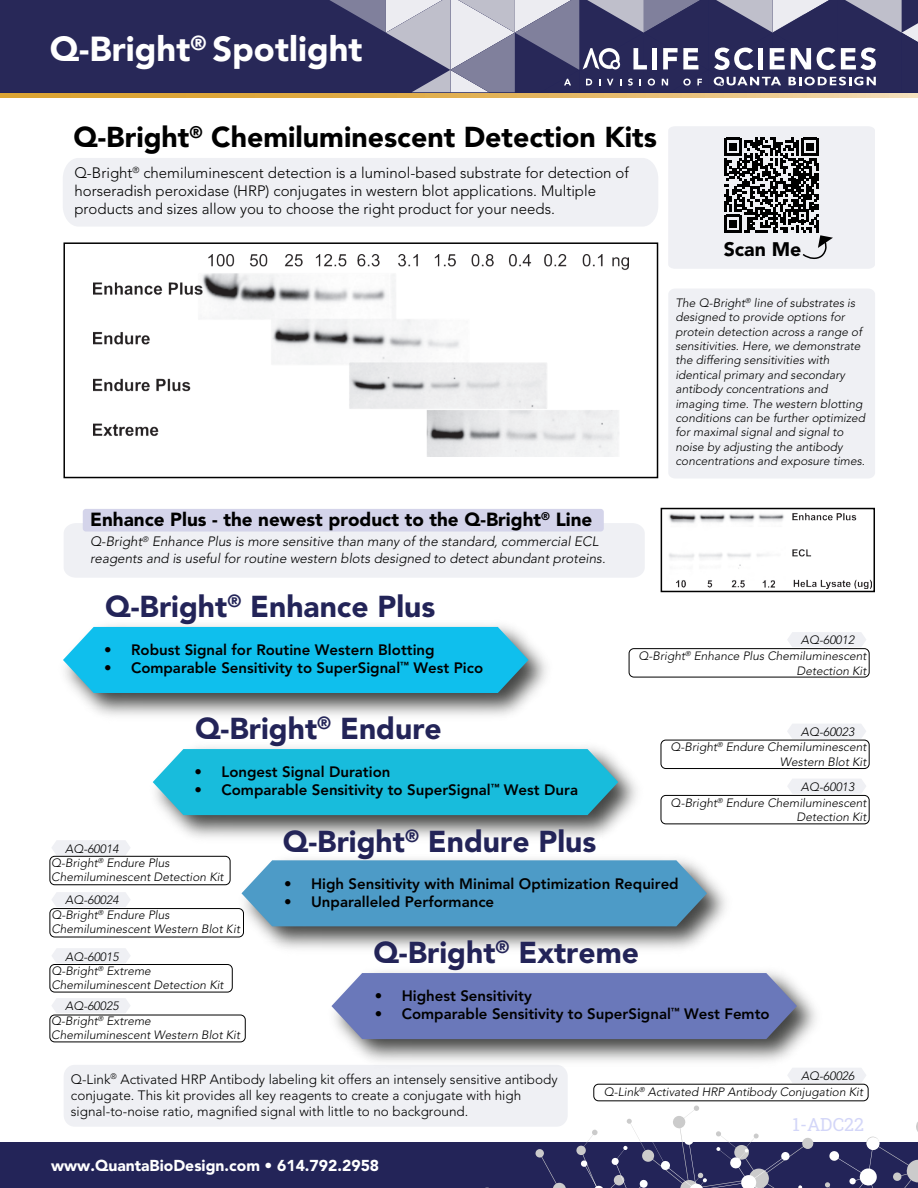
<style>
.page{position:relative;width:918px;height:1188px;background:#fff}
.page>*{position:absolute;margin:0;border:0;box-sizing:border-box;transform-origin:0 0}
.t1{font:900 34.5px "Avenir LT Std";color:#fff}
.t2{font:900 30px "Avenir LT Std";color:#232458}
.t3{font:900 28.5px "Avenir LT Std";color:#000}
.t4{font:900 19.5px "Avenir LT Std";color:#000}
.t5{font:900 18.9px "Avenir LT Std";color:#000}
.t6{font:18px "Roboto Slab";color:#d3d6f8}
.t7{font:900 15.75px "Avenir LT Std";color:#fff}
.t8{font:800 15px "Avenir LT Std";color:#000}
.t9{font:300 15px/18px "Avenir LT Std";color:#000}
.t10{font:300 13.5px/16.2px "Avenir LT Std";color:#000}
.t11{font:italic 300 13.5px/16.2px "Avenir LT Std";color:#000}
.t12{font:italic 300 12px/14.4px "Avenir LT Std";color:#000}
</style>
<div class="page">
<div style="left:64px;top:523px;width:581px;height:55px;background:#eff0f4"></div>
<div style="left:64px;top:1065px;width:504px;height:62px;background:#eff0f4;border-radius:11px"></div>
<div style="left:668px;top:289px;width:207px;height:189px;background:#eff0f4"></div>
<div style="left:83px;top:509px;width:521px;height:23px;background:#d4d4ea;border-radius:3px"></div>
<div style="left:63px;top:158px;width:595px;height:68px;background:#eff0f4"></div>
<div style="left:0;top:1142px;width:918px;height:46px;background:#232458"></div>
<svg style="left:0;top:92px;width:918px;height:5px;background:#bd995d"></svg>
<svg style="left:485px;top:1106px;width:433px;height:82px"></svg>
<div style="left:63px;top:242px;width:595px;height:236px;border:2px solid #000"></div>
<img style="left:94px;top:255px;width:534px;height:201px">
<svg style="left:787px;top:1068px;width:79px;height:15px"></svg>
<div style="left:593px;top:1084px;width:276px;height:17px;border:1px solid #000;border-radius:5px"></div>
<img style="left:78px;top:625px;width:469px;height:91px">
<div style="left:63px;top:627px;width:466px;height:66px;background:#0fbfed"></div>
<svg style="left:787px;top:632px;width:79px;height:15px"></svg>
<svg style="left:787px;top:779px;width:79px;height:15px"></svg>
<svg style="left:52px;top:840px;width:78px;height:15px"></svg>
<svg style="left:52px;top:948px;width:78px;height:15px"></svg>
<svg style="left:787px;top:724px;width:79px;height:15px"></svg>
<svg style="left:52px;top:892px;width:78px;height:15px"></svg>
<svg style="left:52px;top:998px;width:78px;height:15px"></svg>
<div style="left:50px;top:964px;width:183px;height:28px;border:1px solid #000;border-radius:5px"></div>
<div style="left:50px;top:908px;width:194px;height:29px;border:1px solid #000;border-radius:5px"></div>
<div style="left:50px;top:856px;width:180px;height:29px;border:1px solid #000;border-radius:5px"></div>
<div style="left:661px;top:795px;width:209px;height:29px;border:1px solid #000;border-radius:5px"></div>
<div style="left:661px;top:740px;width:209px;height:29px;border:1px solid #000;border-radius:5px"></div>
<div style="left:629px;top:648px;width:241px;height:29px;border:1px solid #000;border-radius:5px"></div>
<div style="left:50px;top:1015px;width:196px;height:27px;border:1px solid #000;border-radius:5px"></div>
<img style="left:152px;top:747px;width:485px;height:91px">
<svg style="left:153px;top:749px;width:465px;height:66px;background:#23bcda"></svg>
<img style="left:229px;top:857px;width:497px;height:92px">
<svg style="left:242px;top:860px;width:465px;height:66px;background:#559ec7"></svg>
<img style="left:347px;top:971px;width:483px;height:101px">
<div style="left:331px;top:973px;width:466px;height:66px;background:#6a78ba"></div>
<img style="left:668px;top:513px;width:204px;height:75px">
<div style="left:661px;top:508px;width:214px;height:84px;border:2px solid #000"></div>
<svg style="left:668px;top:126px;width:207px;height:143px"></svg>
<svg style="left:0;top:0;width:918px;height:92px;background:#4f4f76"></svg>
<h1 class="t1" style="left:50px;top:28px;width:314px">Q-Bright<sup>®</sup> Spotlight</h1>
<h3 class="t3" style="left:74px;top:120px;width:585px">Q-Bright<sup>®</sup> Chemiluminescent Detection Kits</h3>
<p class="t9" style="left:74px;top:164px;width:556px">Q-Bright<sup>®</sup> chemiluminescent detection is a luminol-based substrate for detection of horseradish peroxidase (HRP) conjugates in western blot applications. Multiple products and sizes allow you to choose the right product for your needs.</p>
<h3 class="t5" style="left:90px;top:508px;width:504px">Enhance Plus - the newest product to the Q-Bright<sup>®</sup> Line</h3>
<p class="t11" style="left:90px;top:534px;width:517px">Q-Bright<sup>®</sup> Enhance Plus is more sensitive than many of the standard, commercial ECL reagents and is useful for routine western blots designed to detect abundant proteins.</p>
<h3 class="t4" style="left:724px;top:237px;width:79px">Scan Me</h3>
<p class="t12" style="left:675px;top:296px;width:191px">The Q-Bright<sup>®</sup> line of substrates is designed to provide options for protein detection across a range of sensitivities. Here, we demonstrate the differing sensitivities with identical primary and secondary antibody concentrations and imaging time. The western blotting conditions can be further optimized for maximal signal and signal to noise by adjusting the antibody concentrations and exposure times.</p>
<h2 class="t2" style="left:105px;top:588px;width:332px">Q-Bright<sup>®</sup> Enhance Plus</h2>
<p class="t8" style="left:104px;top:641px;width:332px">• Robust Signal for Routine Western Blotting</p>
<p class="t8" style="left:104px;top:659px;width:381px">• Comparable Sensitivity to SuperSignal<sup>™</sup> West Pico</p>
<p class="t12" style="left:639px;top:649px;width:229px;text-align:right">Q-Bright<sup>®</sup> Enhance Plus Chemiluminescent<br>Detection Kit</p>
<p class="t12" style="left:801px;top:633px;width:55px">AQ-60012</p>
<h2 class="t2" style="left:195px;top:710px;width:248px">Q-Bright<sup>®</sup> Endure</h2>
<p class="t8" style="left:195px;top:763px;width:197px">• Longest Signal Duration</p>
<p class="t8" style="left:195px;top:781px;width:385px">• Comparable Sensitivity to SuperSignal<sup>™</sup> West Dura</p>
<h2 class="t2" style="left:283px;top:823px;width:315px">Q-Bright<sup>®</sup> Endure Plus</h2>
<p class="t8" style="left:284px;top:875px;width:396px">• High Sensitivity with Minimal Optimization Required</p>
<p class="t8" style="left:284px;top:893px;width:212px">• Unparalleled Performance</p>
<h2 class="t2" style="left:373px;top:934px;width:267px">Q-Bright<sup>®</sup> Extreme</h2>
<p class="t8" style="left:375px;top:987px;width:159px">• Highest Sensitivity</p>
<p class="t8" style="left:375px;top:1005px;width:396px">• Comparable Sensitivity to SuperSignal<sup>™</sup> West Femto</p>
<p class="t12" style="left:801px;top:725px;width:55px">AQ-60023</p>
<p class="t12" style="left:671px;top:740px;width:197px;text-align:right">Q-Bright<sup>®</sup> Endure Chemiluminescent<br>Western Blot Kit</p>
<p class="t12" style="left:801px;top:780px;width:55px">AQ-60013</p>
<p class="t12" style="left:671px;top:796px;width:197px;text-align:right">Q-Bright<sup>®</sup> Endure Chemiluminescent<br>Detection Kit</p>
<p class="t12" style="left:65px;top:841px;width:55px">AQ-60014</p>
<p class="t12" style="left:51px;top:856px;width:174px">Q-Bright<sup>®</sup> Endure Plus<br>Chemiluminescent Detection Kit</p>
<p class="t12" style="left:65px;top:893px;width:55px">AQ-60024</p>
<p class="t12" style="left:51px;top:908px;width:190px">Q-Bright<sup>®</sup> Endure Plus<br>Chemiluminescent Western Blot Kit</p>
<p class="t12" style="left:65px;top:949px;width:55px">AQ-60015</p>
<p class="t12" style="left:51px;top:964px;width:174px">Q-Bright<sup>®</sup> Extreme<br>Chemiluminescent Detection Kit</p>
<p class="t12" style="left:65px;top:999px;width:55px">AQ-60025</p>
<p class="t12" style="left:51px;top:1013px;width:190px">Q-Bright<sup>®</sup> Extreme<br>Chemiluminescent Western Blot Kit</p>
<p class="t10" style="left:71px;top:1071px;width:488px">Q-Link<sup>®</sup> Activated HRP Antibody labeling kit offers an intensely sensitive antibody conjugate. This kit provides all key reagents to create a conjugate with high signal-to-noise ratio, magnified signal with little to no background.</p>
<p class="t12" style="left:604px;top:1068px;width:261px;line-height:16px;text-indent:197px">AQ-60026<br>Q-Link<sup>®</sup> Activated HRP Antibody Conjugation Kit</p>
<h3 class="t6" style="left:793px;top:1112px;width:73px">1-ADC22</h3>
<h3 class="t7" style="left:51px;top:1156px;width:330px">www.QuantaBioDesign.com • 614.792.2958</h3>
</div>
